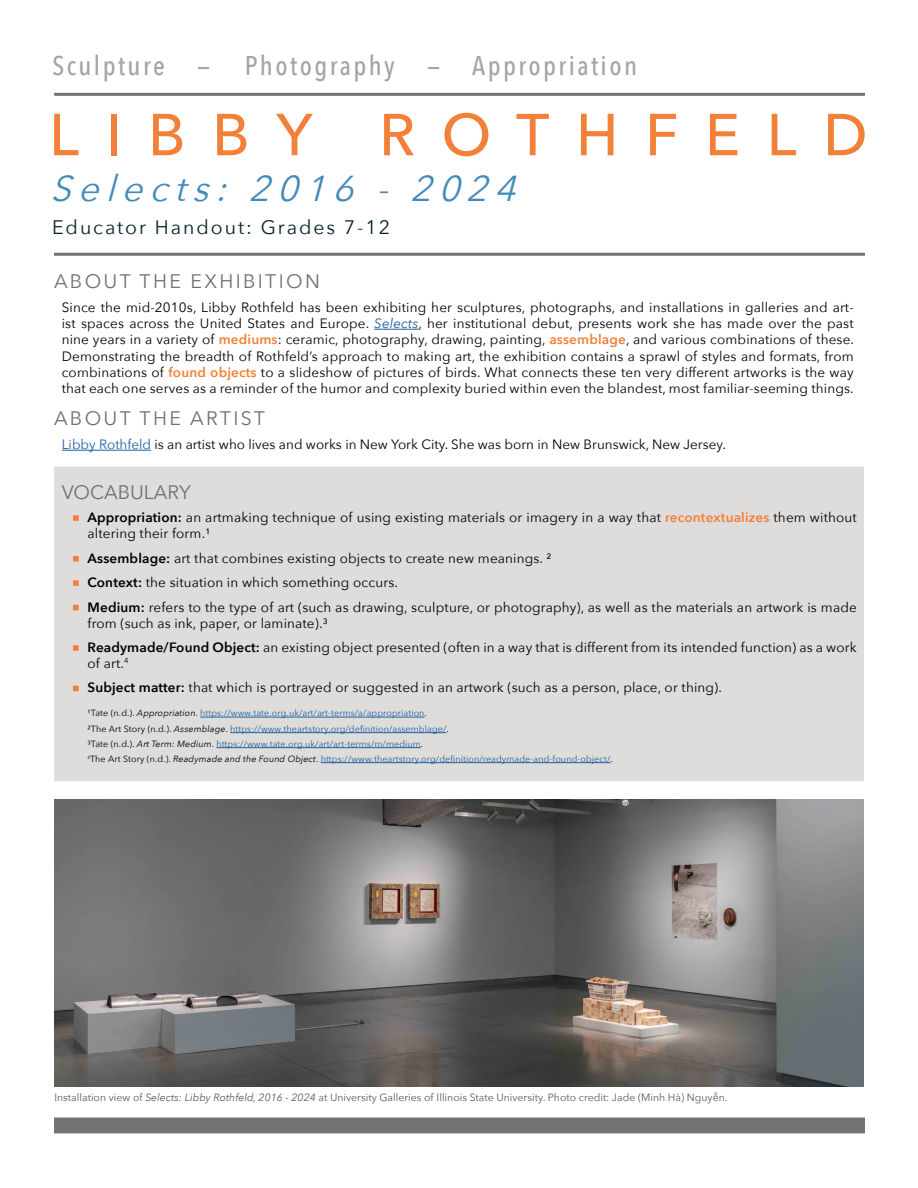
<style>
.page{position:relative;width:918px;height:1188px;background:#fff}
.page>*{position:absolute;margin:0;border:0;box-sizing:border-box;transform-origin:0 0}
.t1{font:500 58.5px "Avenir Next";letter-spacing:.455em;color:#f28039}
.t2{font:italic 36px "Avenir Next";color:#438bbb}
.t3{font:500 27px "Avenir Next Condensed";letter-spacing:.09em;color:#a5a3a3}
.t4{font:19.5px "Avenir Next";letter-spacing:.12em;color:#6b7075}
.t5{font:19.5px "Avenir Next";letter-spacing:.1em;color:#062228}
.t6{font:19.5px "Avenir Next";color:#6b7077}
.t7{font:13.5px/16.2px "Avenir Next";letter-spacing:.01em;color:#000}
.t8{font:10.5px "Avenir Next";color:#58595b}
.t9{font:9px/15.1px "Avenir Next";letter-spacing:.01em;color:#215e9e}
.s1{color:#072228}
.s2{font-style:italic;color:#215e9e}
.s3{font-weight:600;color:#f28039}
.s4{color:#215e9e}
.s5{font-weight:600}
.s6{color:#000}
.s7{font-style:italic;color:#000}
.s8{font-style:italic}
</style>
<div class="page">
<hr style="left:54px;top:93px;width:811px;height:3px;background:#737274">
<div style="left:54px;top:1118px;width:811px;height:15px;background:#737274"></div>
<hr style="left:374px;top:329px;width:45px;height:1px;background:#215e9e">
<hr style="left:62px;top:450px;width:89px;height:1px;background:#215e9e">
<div style="left:54px;top:466px;width:810px;height:315px;background:#dfdddc;border:2px solid #dfdddc"></div>
<svg style="left:73px;top:515px;width:6px;height:6px"></svg>
<svg style="left:73px;top:580px;width:6px;height:6px"></svg>
<hr style="left:54px;top:253px;width:811px;height:3px;background:#737274">
<svg style="left:73px;top:686px;width:6px;height:5px"></svg>
<svg style="left:73px;top:605px;width:6px;height:5px"></svg>
<svg style="left:73px;top:645px;width:6px;height:6px"></svg>
<svg style="left:73px;top:556px;width:6px;height:5px"></svg>
<hr style="left:200px;top:717px;width:225px;height:1px;background:#215e9e">
<hr style="left:230px;top:732px;width:217px;height:1px;background:#215e9e">
<hr style="left:216px;top:747px;width:205px;height:1px;background:#215e9e">
<hr style="left:321px;top:762px;width:290px;height:1px;background:#215e9e">
<img style="left:54px;top:799px;width:810px;height:287px">
<h3 class="t3" style="left:52px;top:49px;width:159px">Sculpture —</h3>
<h3 class="t3" style="left:245px;top:49px;width:394px">Photography — Appropriation</h3>
<h1 class="t1" style="left:49px;top:85px;width:820px">LIBBY ROTHFELD</h1>
<h2 class="t2" style="left:51px;top:158px;width:481px">Selects: 2016 - 2024</h2>
<h3 class="t5" style="left:52px;top:211px;width:339px"><span class="s1">Educator H</span>andout: Grades 7-12</h3>
<h3 class="t4" style="left:54px;top:265px;width:267px">ABOUT THE EXHIBITION</h3>
<p class="t7" style="left:62px;top:299px;width:794px;text-align:justify">Since the mid-2010s, Libby Rothfeld has been exhibiting her sculptures, photographs, and installations in galleries and art&shy;ist spaces across the United States and Europe. <span class="s2">Selects</span>, her institutional debut, presents work she has made over the past nine years in a variety of <span class="s3">mediums</span>: ceramic, photography, drawing, painting, <span class="s3">assemblage</span>, and various combinations of these.<br>Demonstrating the breadth of Rothfeld’s approach to making art, the exhibition contains a sprawl of styles and formats, from combinations of <span class="s3">found objects</span> to a slideshow of pictures of birds. What connects these ten very different artworks is the way that each one serves as a reminder of the humor and complexity buried within even the blandest, most familiar-seeming things.</p>
<h3 class="t4" style="left:54px;top:401px;width:212px">ABOUT THE ARTIST</h3>
<p class="t7" style="left:62px;top:436px;width:666px"><span class="s4">Libby Rothfeld</span> is an artist who lives and works in New York City. She was born in New Brunswick, New Jersey.</p>
<h3 class="t6" style="left:62px;top:476px;width:131px">VOCABULARY</h3>
<p class="t7" style="left:88px;top:509px;width:771px"><span class="s5">Appropriation:</span> an artmaking technique of using existing materials or imagery in a way that <span class="s3">recontextualizes</span> them without altering their form.¹</p>
<p class="t7" style="left:88px;top:573px;width:312px"><span class="s5">Context:</span> the situation in which something occurs.</p>
<p class="t7" style="left:88px;top:549px;width:465px"><span class="s5">Assemblage:</span> art that combines existing objects to create new meanings. ²</p>
<p class="t7" style="left:88px;top:598px;width:771px"><span class="s5">Medium:</span> refers to the type of art (such as drawing, sculpture, or photography), as well as the materials an artwork is made from (such as ink, paper, or laminate).³</p>
<p class="t7" style="left:88px;top:638px;width:771px"><span class="s5">Readymade/Found Object:</span> an existing object presented (often in a way that is different from its intended function) as a work of art.<sup>4</sup></p>
<p class="t7" style="left:88px;top:679px;width:636px"><span class="s5">Subject matter:</span> that which is portrayed or suggested in an artwork (such as a person, place, or thing).</p>
<p class="t9" style="left:88px;top:705px;width:527px"><span class="s6">¹Tate (n.d.).</span> <span class="s7">Appropriation</span><span class="s6">.</span> https://www.tate.org.uk/art/art-terms/a/appropriation<span class="s6">.<br>²The Art Story (n.d.).</span> <span class="s7">Assemblage</span><span class="s6">.</span> https://www.theartstory.org/definition/assemblage/<span class="s6">.<br>³Tate (n.d.).</span> <span class="s7">Art Term: Medium</span><span class="s6">.</span> https://www.tate.org.uk/art/art-terms/m/medium<span class="s6">.<br></span><sup>4</sup><span class="s6">The Art Story (n.d.).</span> <span class="s7">Readymade and the Found Object</span><span class="s6">.</span> https://www.theartstory.org/definition/readymade-and-found-object/<span class="s6">.</span></p>
<p class="t8" style="left:54px;top:1088px;width:675px">Installation view of <span class="s8">Selects: Libby Rothfeld, 2016 - 2024</span> at University Galleries of Illinois State University. Photo credit: Jade (Minh Hà) Nguyễn.</p>
</div>
